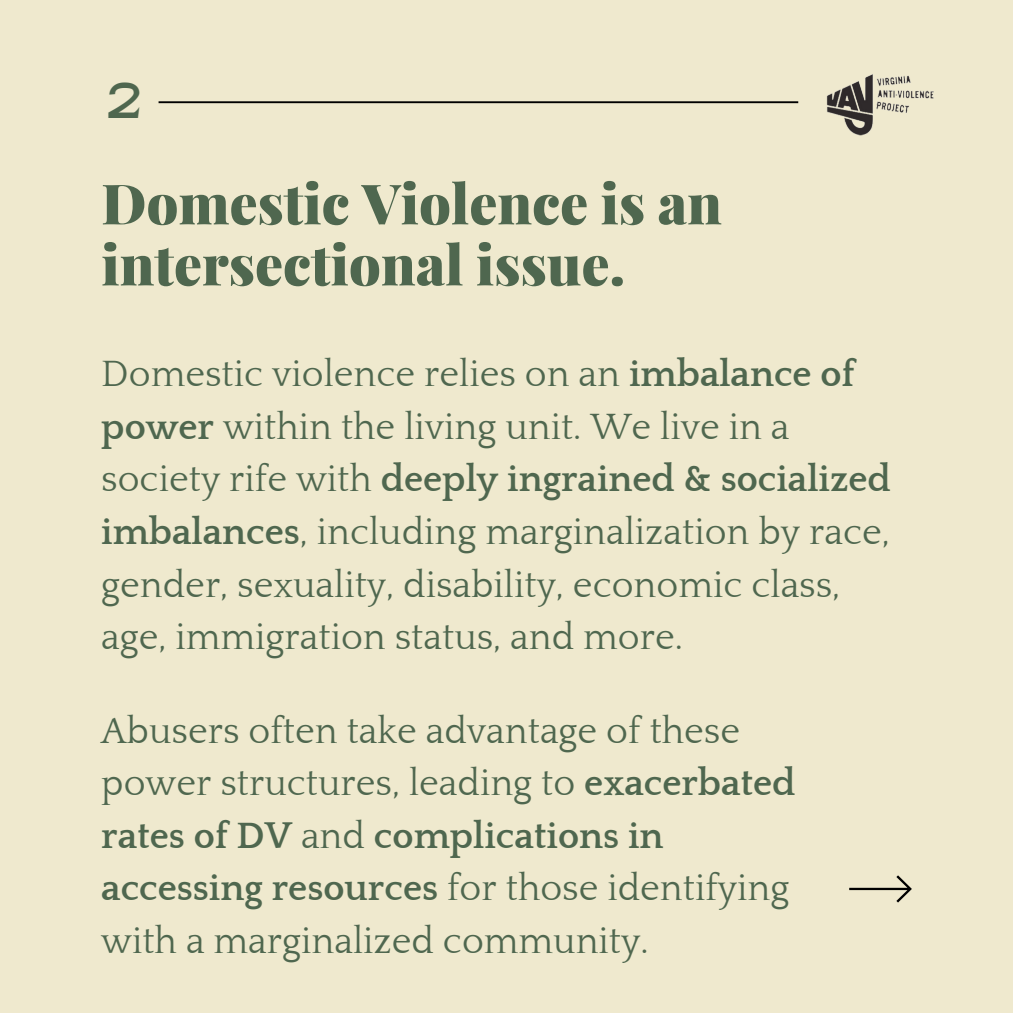
<style>
.page{position:relative;width:1013px;height:1013px;background:#fff}
.page>*{position:absolute;margin:0;border:0;box-sizing:border-box;transform-origin:0 0}
.t1{font:900 55.62px/61px "Playfair Display";color:#4f674f}
.t2{font:700 50px "Rasputin";color:#4f674f}
.t3{font:37.5px/52.5px "Quattrocento";color:#4f674f}
.s1{font-weight:700}
</style>
<div class="page">
<div style="left:0;top:0;width:1012px;height:1012px;background:#efe9ce"></div>
<hr style="left:158px;top:101px;width:640px;height:2px;background:#000">
<svg style="left:849px;top:875px;width:62px;height:27px"></svg>
<img style="left:826px;top:74px;width:108px;height:62px">
<p class="t2" style="left:106px;top:73px;width:37px">2</p>
<p class="t1" style="left:101px;top:171px;width:622px">Domestic Violence is an intersectional issue.</p>
<p class="t3" style="left:101px;top:349px;width:791px">Domestic violence relies on an <span class="s1">imbalance of power</span> within the living unit. We live in a society rife with <span class="s1">deeply ingrained &amp; socialized imbalances</span>, including marginalization by race, gender, sexuality, disability, economic class, age, immigration status, and more.</p>
<p class="t3" style="left:101px;top:705px;width:696px">Abusers often take advantage of these power structures, leading to <span class="s1">exacerbated rates of DV</span> and <span class="s1">complications in accessing resources</span> for those identifying with a marginalized community.</p>
</div>
